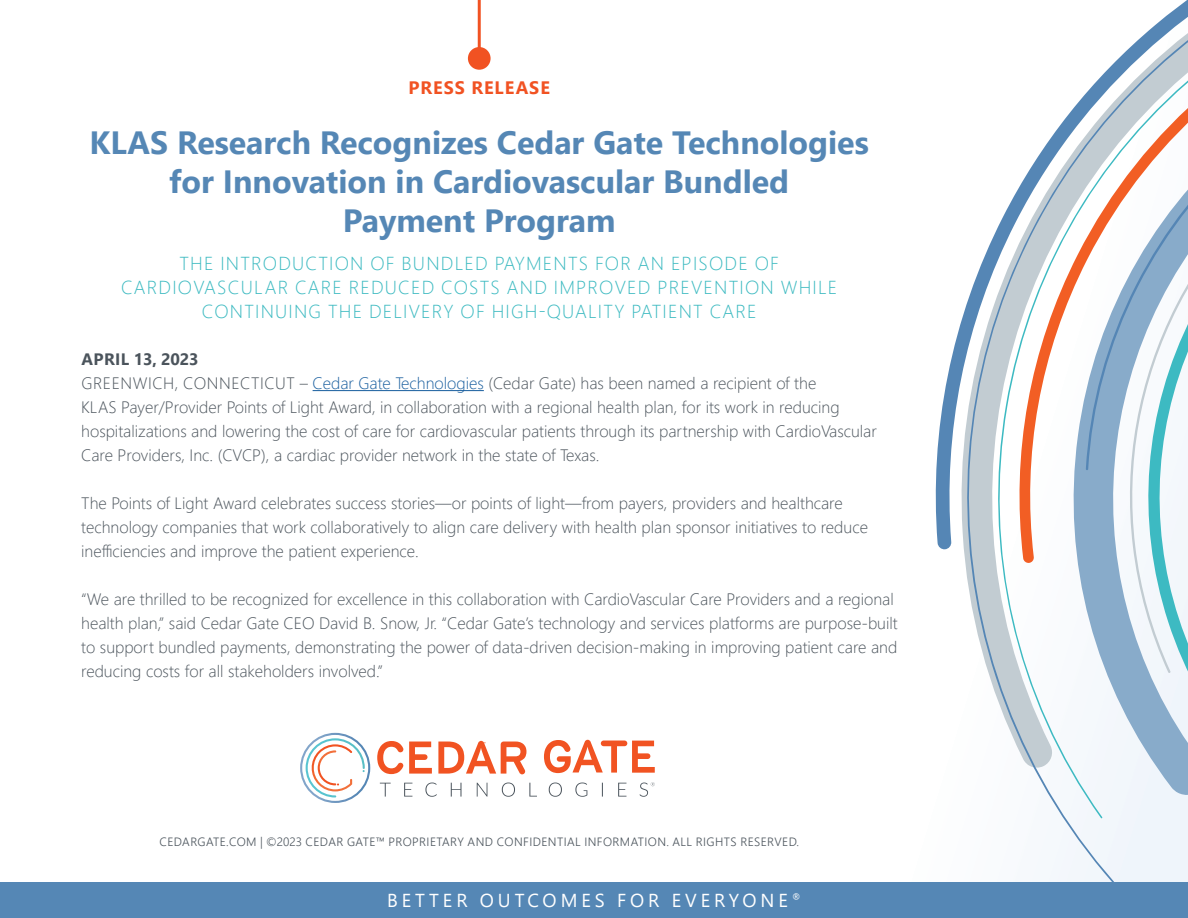
<style>
.page{position:relative;width:1188px;height:918px;background:#fff}
.page>*{position:absolute;margin:0;border:0;box-sizing:border-box;transform-origin:0 0}
.t1{font:700 32.1px/39px "Segoe UI";color:#5587b5;text-align:center}
.t2{font:300 18.75px/24px "Segoe UI";letter-spacing:.065em;color:#3dbac1;text-align:center}
.t3{font:18.75px "Segoe UI";letter-spacing:.21em;color:#fff}
.t4{font:700 18px "Segoe UI";letter-spacing:.055em;color:#f15222}
.t5{font:300 16.5px/24px "Segoe UI";color:#4b545c}
.t6{font:300 12px "Segoe UI";letter-spacing:.035em;color:#4b545c}
.s1{font-weight:700}
.s2{color:#175d9e}
</style>
<div class="page">
<svg style="left:935px;top:93px;width:253px;height:789px"></svg>
<svg style="left:1086px;top:0;width:102px;height:709px"></svg>
<svg style="left:1123px;top:19px;width:65px;height:32px"></svg>
<svg style="left:1104px;top:51px;width:84px;height:806px"></svg>
<hr style="left:313px;top:390px;width:171px;height:1px;background:#175d9e">
<svg style="left:380px;top:783px;width:11px;height:14px"></svg>
<svg style="left:404px;top:783px;width:8px;height:14px"></svg>
<svg style="left:425px;top:783px;width:12px;height:14px"></svg>
<svg style="left:451px;top:783px;width:10px;height:14px"></svg>
<svg style="left:477px;top:783px;width:10px;height:14px"></svg>
<svg style="left:502px;top:783px;width:13px;height:14px"></svg>
<svg style="left:529px;top:783px;width:8px;height:14px"></svg>
<svg style="left:549px;top:783px;width:13px;height:14px"></svg>
<svg style="left:575px;top:783px;width:12px;height:14px"></svg>
<svg style="left:602px;top:783px;width:1px;height:14px"></svg>
<svg style="left:618px;top:783px;width:8px;height:14px"></svg>
<svg style="left:377px;top:741px;width:26px;height:33px"></svg>
<svg style="left:409px;top:742px;width:23px;height:32px"></svg>
<svg style="left:544px;top:740px;width:111px;height:33px"></svg>
<svg style="left:438px;top:741px;width:88px;height:33px"></svg>
<svg style="left:300px;top:733px;width:70px;height:70px"></svg>
<svg style="left:640px;top:782px;width:15px;height:15px"></svg>
<div style="left:0;top:882px;width:1188px;height:36px;background:#5587b5"></div>
<div style="left:468px;top:47px;width:23px;height:23px;background:#f15222;border-radius:50%"></div>
<hr style="left:478px;top:0;width:3px;height:59px;background:#f15222">
<p class="t4" style="left:408px;top:71px;width:143px">PRESS RELEASE</p>
<h1 class="t1" style="left:90px;top:120px;width:781px">KLAS Research Recognizes Cedar Gate Technologies for Innovation in Cardiovascular Bundled<br>Payment Program</h1>
<p class="t2" style="left:121px;top:249px;width:718px">THE INTRODUCTION OF BUNDLED PAYMENTS FOR AN EPISODE OF<br>CARDIOVASCULAR CARE REDUCED COSTS AND IMPROVED PREVENTION WHILE<br>CONTINUING THE DELIVERY OF HIGH-QUALITY PATIENT CARE</p>
<p class="t5" style="left:81px;top:346px;width:797px"><span class="s1">APRIL 13, 2023<br></span>GREENWICH, CONNECTICUT – <span class="s2">Cedar Gate Technologies</span> (Cedar Gate) has been named a recipient of the<br>KLAS Payer/Provider Points of Light Award, in collaboration with a regional health plan, for its work in reducing hospitalizations and lowering the cost of care for cardiovascular patients through its partnership with CardioVascular Care Providers, Inc. (CVCP), a cardiac provider network in the state of Texas.</p>
<p class="t5" style="left:81px;top:490px;width:788px">The Points of Light Award celebrates success stories—or points of light—from payers, providers and healthcare technology companies that work collaboratively to align care delivery with health plan sponsor initiatives to reduce inefficiencies and improve the patient experience.</p>
<p class="t5" style="left:81px;top:586px;width:818px">“We are thrilled to be recognized for excellence in this collaboration with CardioVascular Care Providers and a regional health plan,” said Cedar Gate CEO David B. Snow, Jr. “Cedar Gate’s technology and services platforms are purpose-built to support bundled payments, demonstrating the power of data-driven decision-making in improving patient care and reducing costs for all stakeholders involved.”</p>
<p class="t6" style="left:160px;top:831px;width:641px">CEDARGATE.COM | ©2023 CEDAR GATE™ PROPRIETARY AND CONFIDENTIAL INFORMATION. ALL RIGHTS RESERVED.</p>
<p class="t3" style="left:387px;top:883px;width:416px">BETTER OUTCOMES FOR EVERYONE <sup>®</sup></p>
</div>
